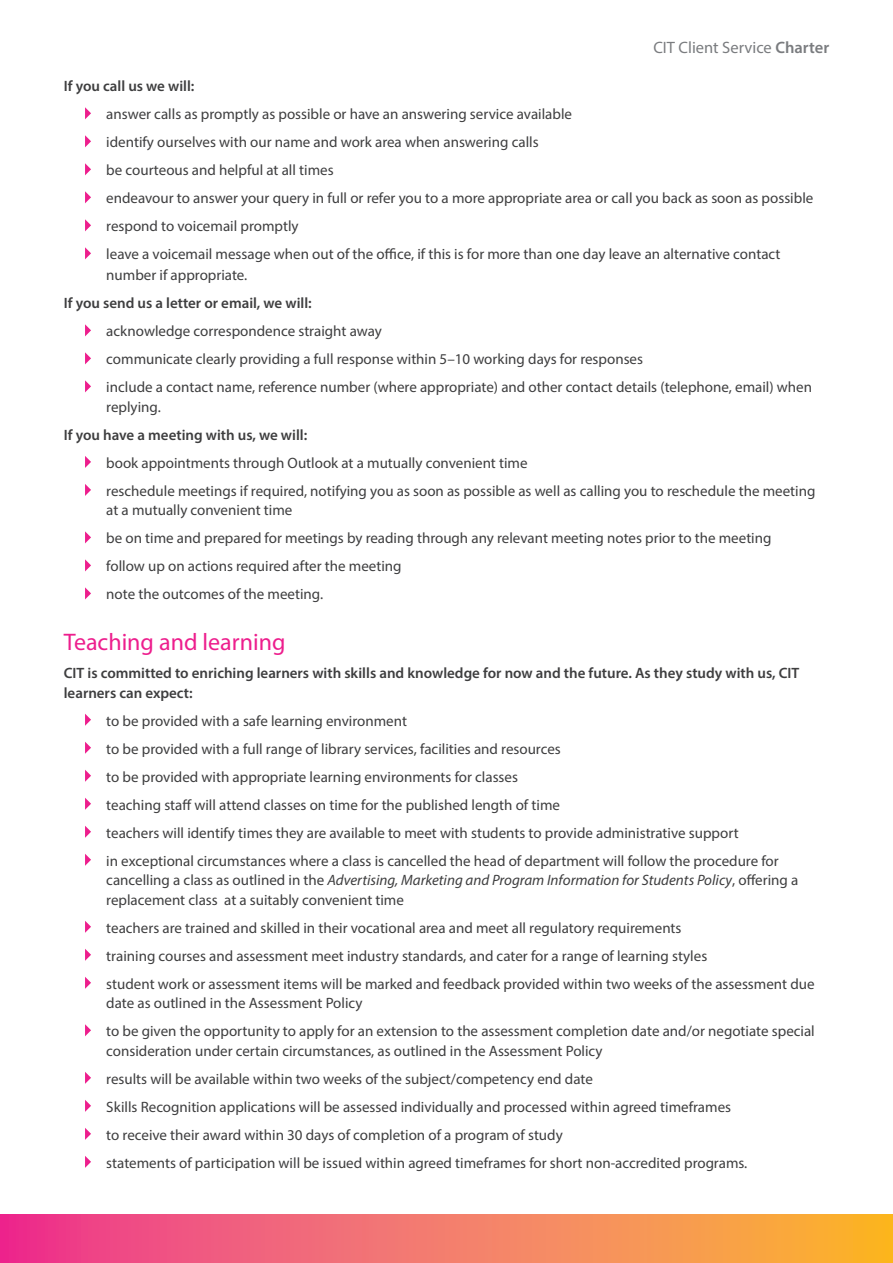
<style>
.page{position:relative;width:893px;height:1263px;background:#fff}
.page>*{position:absolute;margin:0;border:0;box-sizing:border-box;transform-origin:0 0}
.t1{font:24px "Myriad Pro";color:#ed1e8d}
.t2{font:16.5px "Myriad Pro";color:#7a7c7f}
.t3{font:15px/19.5px "Myriad Pro";color:#3e3e3f}
.t4{font:600 15px/19.5px "Myriad Pro";color:#3e3e3f}
.s1{font-weight:600}
.s2{font-style:italic}
</style>
<div class="page">
<svg style="left:85px;top:107px;width:6px;height:12px"></svg>
<svg style="left:85px;top:135px;width:6px;height:12px"></svg>
<svg style="left:85px;top:163px;width:6px;height:12px"></svg>
<svg style="left:85px;top:191px;width:6px;height:12px"></svg>
<svg style="left:85px;top:219px;width:6px;height:12px"></svg>
<svg style="left:85px;top:247px;width:6px;height:12px"></svg>
<svg style="left:85px;top:324px;width:6px;height:12px"></svg>
<svg style="left:85px;top:352px;width:6px;height:12px"></svg>
<svg style="left:85px;top:380px;width:6px;height:12px"></svg>
<svg style="left:85px;top:456px;width:6px;height:12px"></svg>
<svg style="left:85px;top:484px;width:6px;height:12px"></svg>
<svg style="left:85px;top:531px;width:6px;height:12px"></svg>
<svg style="left:85px;top:559px;width:6px;height:12px"></svg>
<svg style="left:85px;top:587px;width:6px;height:12px"></svg>
<svg style="left:85px;top:714px;width:6px;height:12px"></svg>
<svg style="left:85px;top:742px;width:6px;height:12px"></svg>
<svg style="left:85px;top:770px;width:6px;height:12px"></svg>
<svg style="left:85px;top:798px;width:6px;height:12px"></svg>
<svg style="left:85px;top:826px;width:6px;height:12px"></svg>
<svg style="left:85px;top:854px;width:6px;height:12px"></svg>
<svg style="left:85px;top:921px;width:6px;height:12px"></svg>
<svg style="left:85px;top:949px;width:6px;height:12px"></svg>
<svg style="left:85px;top:977px;width:6px;height:12px"></svg>
<svg style="left:85px;top:1024px;width:6px;height:12px"></svg>
<svg style="left:85px;top:1072px;width:6px;height:12px"></svg>
<svg style="left:85px;top:1100px;width:6px;height:12px"></svg>
<svg style="left:85px;top:1128px;width:6px;height:12px"></svg>
<svg style="left:85px;top:1156px;width:6px;height:12px"></svg>
<svg style="left:0;top:1214px;width:893px;height:49px;background:#f37966"></svg>
<p class="t2" style="left:653px;top:37px;width:177px">CIT Client Service <span class="s1">Charter</span></p>
<p class="t4" style="left:64px;top:76px;width:132px">If you call us we will:</p>
<p class="t3" style="left:106px;top:104px;width:467px">answer calls as promptly as possible or have an answering service available</p>
<p class="t3" style="left:106px;top:132px;width:434px">identify ourselves with our name and work area when answering calls</p>
<p class="t3" style="left:106px;top:160px;width:229px">be courteous and helpful at all times</p>
<p class="t3" style="left:106px;top:188px;width:709px">endeavour to answer your query in full or refer you to a more appropriate area or call you back as soon as possible</p>
<p class="t3" style="left:106px;top:216px;width:194px">respond to voicemail promptly</p>
<p class="t3" style="left:106px;top:244px;width:676px;line-height:21px">leave a voicemail message when out of the office, if this is for more than one day leave an alternative contact number if appropriate.</p>
<p class="t4" style="left:64px;top:293px;width:249px">If you send us a letter or email, we will:</p>
<p class="t3" style="left:106px;top:321px;width:277px">acknowledge correspondence straight away</p>
<p class="t3" style="left:106px;top:349px;width:538px">communicate clearly providing a full response within 5–10 working days for responses</p>
<p class="t3" style="left:106px;top:377px;width:707px">include a contact name, reference number (where appropriate) and other contact details (telephone, email) when replying.</p>
<p class="t4" style="left:64px;top:425px;width:245px">If you have a meeting with us, we will:</p>
<p class="t3" style="left:106px;top:453px;width:423px">book appointments through Outlook at a mutually convenient time</p>
<p class="t3" style="left:106px;top:481px;width:711px">reschedule meetings if required, notifying you as soon as possible as well as calling you to reschedule the meeting at a mutually convenient time</p>
<p class="t3" style="left:106px;top:528px;width:667px">be on time and prepared for meetings by reading through any relevant meeting notes prior to the meeting</p>
<p class="t3" style="left:106px;top:556px;width:297px">follow up on actions required after the meeting</p>
<p class="t3" style="left:106px;top:584px;width:218px">note the outcomes of the meeting.</p>
<p class="t1" style="left:64px;top:627px;width:223px">Teaching and learning</p>
<p class="t4" style="left:64px;top:663px;width:737px">CIT is committed to enriching learners with skills and knowledge for now and the future. As they study with us, CIT learners can expect:</p>
<p class="t3" style="left:106px;top:711px;width:302px">to be provided with a safe learning environment</p>
<p class="t3" style="left:106px;top:739px;width:456px">to be provided with a full range of library services, facilities and resources</p>
<p class="t3" style="left:106px;top:767px;width:413px">to be provided with appropriate learning environments for classes</p>
<p class="t3" style="left:106px;top:795px;width:455px">teaching staff will attend classes on time for the published length of time</p>
<p class="t3" style="left:106px;top:823px;width:634px">teachers will identify times they are available to meet with students to provide administrative support</p>
<p class="t3" style="left:106px;top:851px;width:693px">in exceptional circumstances where a class is cancelled the head of department will follow the procedure for cancelling a class as outlined in the <span class="s2">Advertising, Marketing and Program Information for Students Policy</span>, offering a replacement class at a suitably convenient time</p>
<p class="t3" style="left:106px;top:918px;width:577px">teachers are trained and skilled in their vocational area and meet all regulatory requirements</p>
<p class="t3" style="left:106px;top:946px;width:602px">training courses and assessment meet industry standards, and cater for a range of learning styles</p>
<p class="t3" style="left:106px;top:974px;width:710px">student work or assessment items will be marked and feedback provided within two weeks of the assessment due date as outlined in the Assessment Policy</p>
<p class="t3" style="left:106px;top:1021px;width:710px">to be given the opportunity to apply for an extension to the assessment completion date and/or negotiate special consideration under certain circumstances, as outlined in the Assessment Policy</p>
<p class="t3" style="left:106px;top:1069px;width:488px">results will be available within two weeks of the subject/competency end date</p>
<p class="t3" style="left:106px;top:1097px;width:626px">Skills Recognition applications will be assessed individually and processed within agreed timeframes</p>
<p class="t3" style="left:106px;top:1125px;width:458px">to receive their award within 30 days of completion of a program of study</p>
<p class="t3" style="left:106px;top:1153px;width:643px">statements of participation will be issued within agreed timeframes for short non-accredited programs.</p>
</div>
